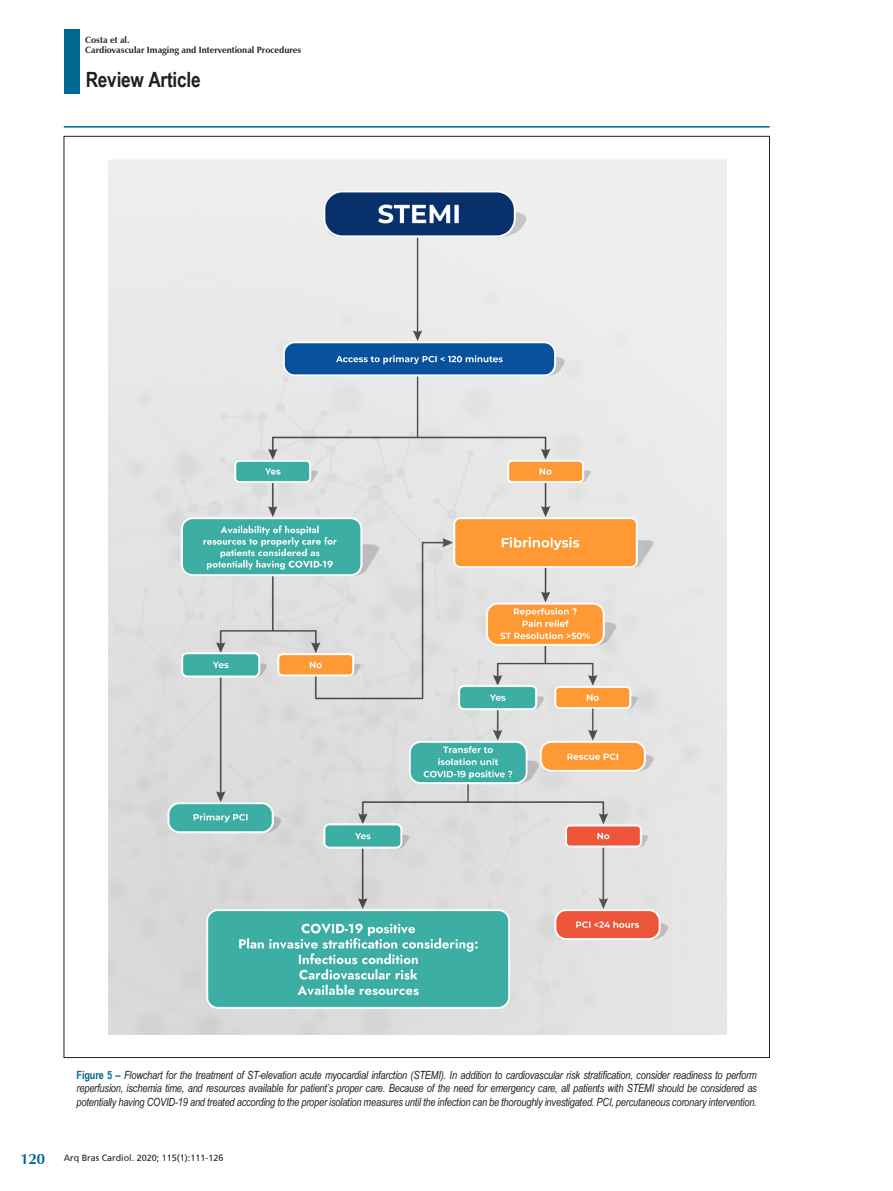
<style>
.page{position:relative;width:893px;height:1191px;background:#fff}
.page>*{position:absolute;margin:0;border:0;box-sizing:border-box;transform-origin:0 0}
.t1{font:700 21px "Arial Narrow";letter-spacing:-.01em;color:#231f20}
.t2{font:700 15px "Zapf Humanist 601 BT";color:#006991}
.t3{font:italic 11.25px/13.5px "Arial Narrow";letter-spacing:-.015em;color:#231f20;text-align:justify}
.t4{font:700 9px/10.8px "Zapf Humanist 601 BT";color:#231f20}
.t5{font:9px "Frutiger";color:#231f20}
.s1{font-weight:700;font-style:normal;color:#006991}
</style>
<div class="page">
<hr style="left:64px;top:126px;width:706px;height:2px;background:#006991">
<div style="left:64px;top:29px;width:16px;height:65px;background:#006991"></div>
<img style="left:109px;top:160px;width:618px;height:874px">
<p class="t4" style="left:85px;top:34px;width:218px">Costa et al.<br>Cardiovascular Imaging and Interventional Procedures</p>
<h1 class="t1" style="left:86px;top:64px;width:116px">Review Article</h1>
<h2 class="t2" style="left:20px;top:1149px;width:26px">120</h2>
<p class="t3" style="left:77px;top:1068px;width:682px"><span class="s1">Figure 5 –</span> Flowchart for the treatment of ST-elevation acute myocardial infarction (STEMI). In addition to cardiovascular risk stratification, consider readiness to perform reperfusion, ischemia time, and resources available for patient’s proper care. Because of the need for emergency care, all patients with STEMI should be considered as potentially having COVID-19 and treated according to the proper isolation measures until the infection can be thoroughly investigated. PCI, percutaneous coronary intervention.</p>
<p class="t5" style="left:64px;top:1153px;width:161px">Arq Bras Cardiol. 2020; 115(1):111-126</p>
</div>
